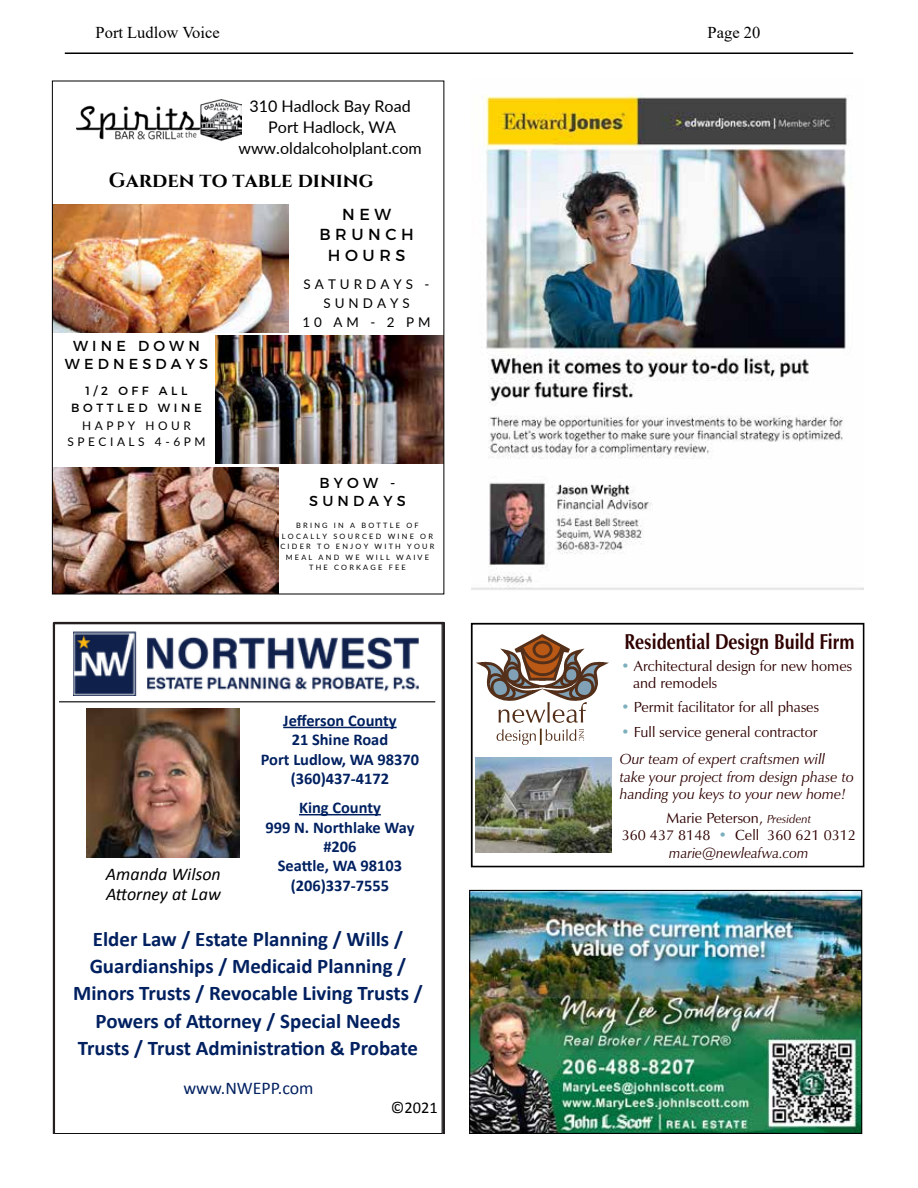
<style>
.page{position:relative;width:918px;height:1188px;background:#fff}
.page>*{position:absolute;margin:0;border:0;box-sizing:border-box;transform-origin:0 0}
.t1{font:700 21.75px "Zapf Humanist 601 BT";color:#2f0000;scale:.81 1}
.t2{font:700 20.85px/27.3px "Calibri";color:#002060;text-align:center}
.t3{font:700 20.25px "Cinzel";color:#000}
.t4{font:italic 17.85px/20.9px "Calibri";color:#000}
.t5{font:17.85px "Calibri";color:#002060}
.t6{font:16.5px "Times New Roman";color:#000}
.t7{font:700 16.35px/19.4px "Calibri";color:#002060;text-align:center}
.t8{font:16.35px "Calibri";color:#000}
.t9{font:16.05px/21.5px "Lato";color:#000;text-align:center}
.t10{font:16.05px/20.2px "Montserrat";letter-spacing:.29em;color:#000;text-align:center}
.t11{font:14.7px/17.7px "Zapf Humanist 601 BT";color:#2f0000}
.t12{font:italic 14.7px/17.7px "Zapf Humanist 601 BT";color:#2f0000}
.t13{font:14.4px/18px "Montserrat";letter-spacing:.285em;color:#000;text-align:center}
.t14{font:13.35px/18.9px "Lato";letter-spacing:.3em;color:#000;text-align:center}
.t15{font:11.85px/16.8px "Lato";letter-spacing:.3em;color:#000;text-align:center}
.t16{font:11.85px/16.8px "Montserrat";letter-spacing:.3em;color:#000;text-align:center}
.t17{font:7.35px/10.5px "Lato";letter-spacing:.3em;color:#000;text-align:center}
.s1{color:#7cafbd}
.s2{font-style:italic}
.s3{font-style:italic;font-size:11.7px}
</style>
<div class="page">
<hr style="left:65px;top:52px;width:788px;height:2px;background:#000">
<svg style="left:476px;top:634px;width:133px;height:89px"></svg>
<svg style="left:497px;top:729px;width:87px;height:16px"></svg>
<img style="left:476px;top:758px;width:135px;height:94px">
<div style="left:471px;top:623px;width:393px;height:244px;border:2px solid #000"></div>
<img style="left:54px;top:205px;width:234px;height:127px">
<img style="left:77px;top:99px;width:164px;height:43px">
<img style="left:215px;top:336px;width:227px;height:127px">
<img style="left:54px;top:467px;width:225px;height:125px">
<img style="left:471px;top:95px;width:392px;height:495px">
<svg style="left:53px;top:622px;width:391px;height:512px"></svg>
<img style="left:471px;top:892px;width:389px;height:240px">
<div style="left:469px;top:890px;width:393px;height:244px;border:1px solid #000"></div>
<p class="t6" style="left:96px;top:21px;width:126px">Port Ludlow Voice</p>
<p class="t6" style="left:708px;top:21px;width:54px">Page 20</p>
<p class="t9" style="left:238px;top:94px;width:185px">310 Hadlock Bay Road<br>Port Hadlock, WA www.oldalcoholplant.com</p>
<h3 class="t3" style="left:109px;top:168px;width:266px">GARDEN TO TABLE DINING</h3>
<p class="t10" style="left:319px;top:204px;width:96px">NEW<br>BRUNCH<br>HOURS</p>
<p class="t13" style="left:65px;top:337px;width:145px">WINE DOWN<br>WEDNESDAYS</p>
<p class="t16" style="left:71px;top:382px;width:132px">1/2 OFF ALL<br>BOTTLED WINE</p>
<p class="t15" style="left:67px;top:416px;width:140px">HAPPY HOUR<br>SPECIALS 4-6PM</p>
<p class="t14" style="left:303px;top:274px;width:130px">SATURDAYS -<br>SUNDAYS<br>10AM-2PM</p>
<p class="t13" style="left:309px;top:474px;width:98px">BYOW -<br>SUNDAYS</p>
<p class="t17" style="left:280px;top:520px;width:155px">BRING IN A BOTTLE OF<br>LOCALLY SOURCED WINE OR<br>CIDER TO ENJOY WITH YOUR<br>MEAL AND WE WILL WAIVE<br>THE CORKAGE FEE</p>
<p class="t4" style="left:106px;top:862px;width:116px">Amanda Wilson<br>A,orney at Law</p>
<p class="t7" style="left:261px;top:710px;width:160px">Jefferson County<br>21 Shine Road<br>Port Ludlow, WA 98370 (360)437-4172</p>
<p class="t7" style="left:265px;top:797px;width:151px">King County<br>999 N. Northlake Way #206<br>Sea?le, WA 98103 (206)337-7555</p>
<h2 class="t2" style="left:73px;top:924px;width:351px">Elder Law / Estate Planning / Wills / Guardianships / Medicaid Planning / Minors Trusts / Revocable Living Trusts / Powers of A?orney / Special Needs Trusts / Trust AdministraDon &amp; Probate</h2>
<p class="t5" style="left:183px;top:1077px;width:132px">www.NWEPP.com</p>
<p class="t8" style="left:391px;top:1097px;width:48px">©2021</p>
<h1 class="t1" style="left:624px;top:628px;width:286px">Residential Design Build Firm</h1>
<p class="t11" style="left:633px;top:657px;width:221px;text-indent:-12px"><span class="s1">•</span> Architectural design for new homes and remodels</p>
<p class="t11" style="left:621px;top:699px;width:199px"><span class="s1">•</span> Permit facilitator for all phases</p>
<p class="t11" style="left:620px;top:718px;width:207px;line-height:27.2px"><span class="s1">•</span> Full service general contractor<br><span class="s2">Our team of expert craftsmen will</span></p>
<p class="t12" style="left:620px;top:768px;width:236px">take your project from design phase to handing you keys to your new home!</p>
<p class="t11" style="left:622px;top:809px;width:236px;text-align:center">Marie Peterson, <span class="s3">President<br></span>360 437 8148 <span class="s1">•</span> Cell 360 621 0312 <span class="s2">marie@newleafwa.com</span></p>
</div>
